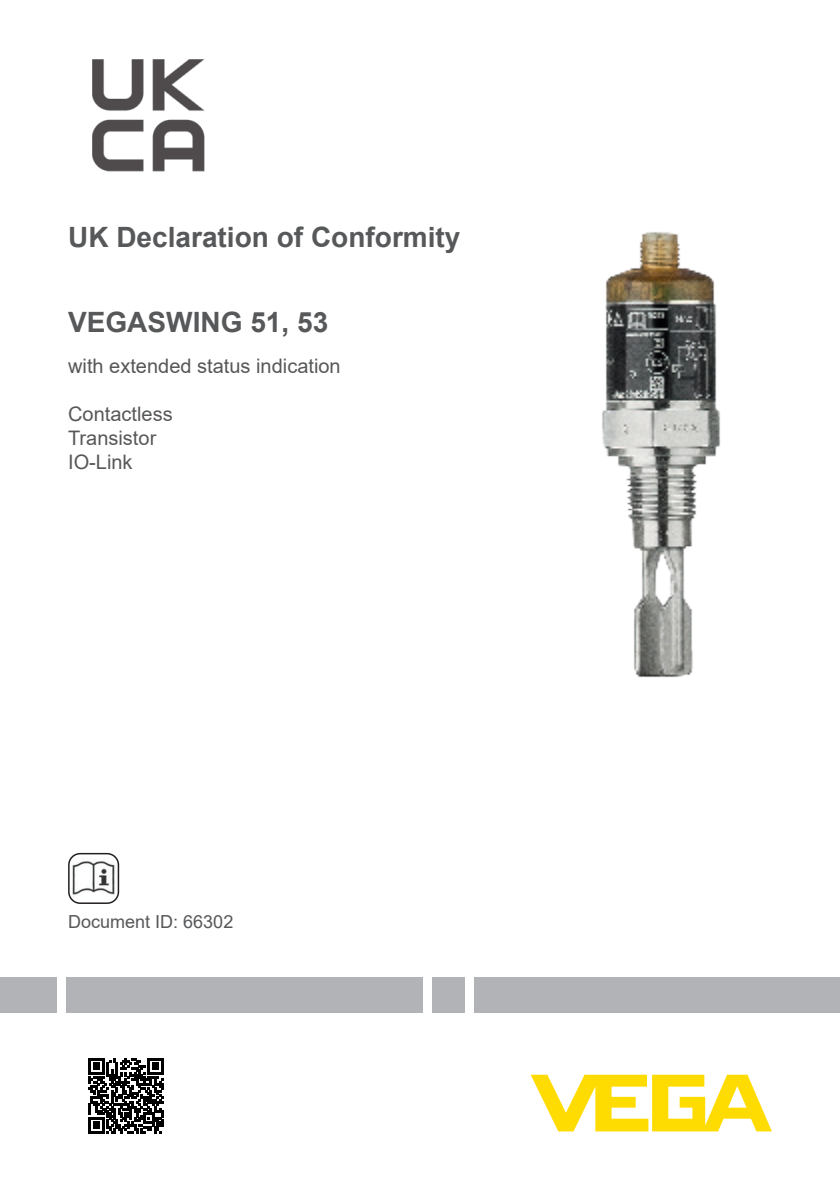
<style>
.page{position:relative;width:840px;height:1191px;background:#fff}
.page>*{position:absolute;margin:0;border:0;box-sizing:border-box;transform-origin:0 0}
.t1{font:700 28px "Arial";color:#57585a}
.t2{font:20px/24px "Arial";color:#57585a}
.t3{font:18px "Arial";color:#57585a}
</style>
<div class="page">
<img style="left:72px;top:858px;width:48px;height:45px">
<svg style="left:530px;top:1074px;width:241px;height:57px"></svg>
<div style="left:68px;top:853px;width:51px;height:51px;border:2px solid #231f20;border-radius:11px"></div>
<div style="left:0;top:977px;width:839px;height:35px;background:#b2b3b7"></div>
<img style="left:92px;top:59px;width:113px;height:113px">
<div style="left:465px;top:958px;width:8px;height:67px;background:#fff"></div>
<div style="left:57px;top:961px;width:8px;height:67px;background:#fff"></div>
<div style="left:422px;top:957px;width:9px;height:66px;background:#fff"></div>
<img style="left:602px;top:232px;width:119px;height:446px">
<svg style="left:88px;top:1058px;width:75px;height:75px"></svg>
<h1 class="t1" style="left:68px;top:218px;width:394px">UK Declaration of Conformity</h1>
<h1 class="t1" style="left:68px;top:302px;width:261px">VEGASWING 51, 53</h1>
<p class="t2" style="left:68px;top:353px;width:274px">with extended status indication</p>
<p class="t2" style="left:68px;top:401px;width:106px">Contactless<br>Transistor<br>IO-Link</p>
<p class="t3" style="left:68px;top:909px;width:167px">Document ID: 66302</p>
</div>
